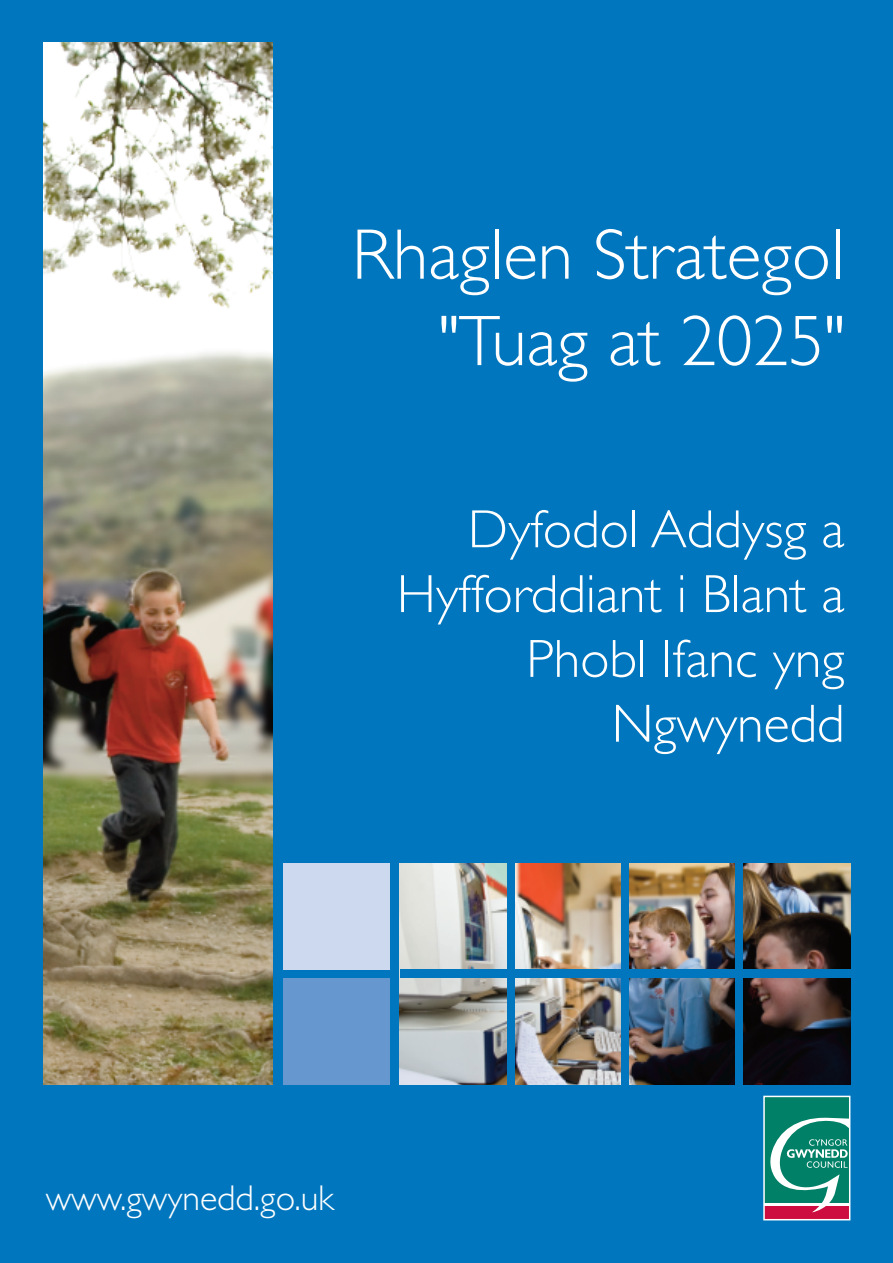
<style>
.page{position:relative;width:893px;height:1263px;background:#0076be}
.page>*{position:absolute;margin:0;border:0;box-sizing:border-box;transform-origin:0 0}
.t1{font:300 72px/86.4px "Gill Sans";color:#fff;text-align:right}
.t2{font:300 54px/64.8px "Gill Sans";color:#fff;text-align:right}
.t3{font:300 36px "Gill Sans";color:#fff}
</style>
<div class="page">
<img style="left:400px;top:863px;width:450px;height:222px">
<div style="left:765px;top:1206px;width:84px;height:13px;background:#cd0d40"></div>
<div style="left:765px;top:1097px;width:84px;height:106px;background:#008066"></div>
<svg style="left:770px;top:1118px;width:77px;height:94px"></svg>
<div style="left:763px;top:1096px;width:87px;height:124px;border:2px solid #fff"></div>
<div style="left:284px;top:979px;width:106px;height:106px;background:#6797cf"></div>
<img style="left:44px;top:43px;width:228px;height:1042px">
<div style="left:284px;top:864px;width:106px;height:106px;background:#ccd9ee"></div>
<div style="left:400px;top:970px;width:450px;height:8px;background:#0076be"></div>
<div style="left:507px;top:863px;width:7px;height:222px;background:#0076be"></div>
<div style="left:622px;top:863px;width:7px;height:222px;background:#0076be"></div>
<div style="left:736px;top:863px;width:7px;height:222px;background:#0076be"></div>
<h1 class="t1" style="left:352px;top:218px;width:494px">Rhaglen Strategol "Tuag at 2025"</h1>
<p class="t2" style="left:397px;top:502px;width:449px">Dyfodol Addysg a<br>Hyfforddiant i Blant a<br>Phobl Ifanc yng<br>Ngwynedd</p>
<p class="t3" style="left:46px;top:1184px;width:290px">www.gwynedd.go.uk</p>
</div>
